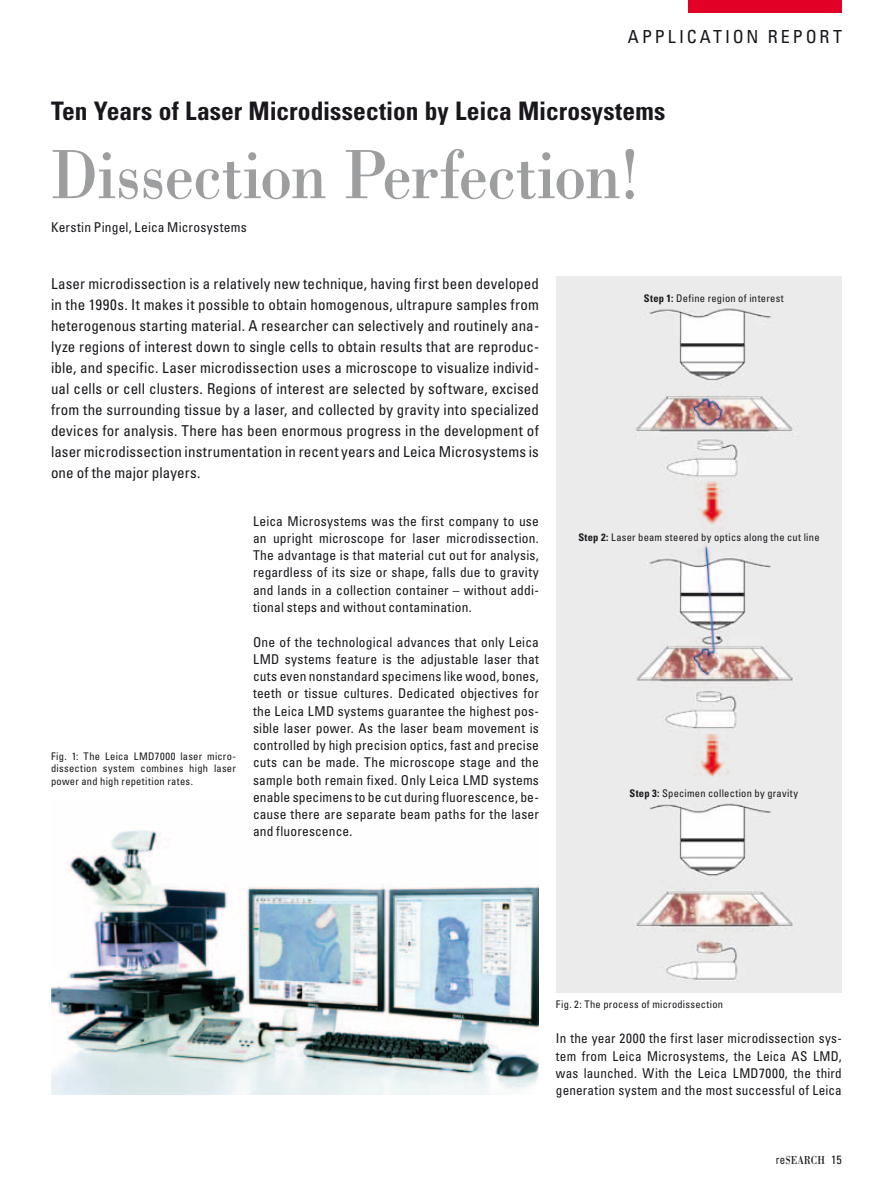
<style>
.page{position:relative;width:893px;height:1191px;background:#fff}
.page>*{position:absolute;margin:0;border:0;box-sizing:border-box;transform-origin:0 0}
.t1{font:72px "Leicana";letter-spacing:-.01em;color:#9d9ea0}
.t2{font:700 condensed 25.5px "Univers";color:#1a171c}
.t3{font:condensed 18px "Univers LT Std";letter-spacing:.165em;color:#1a171c}
.t4{font:condensed 15px/21px "Univers";letter-spacing:.01em;color:#1a171c;text-align:justify}
.t5{font:condensed 13.5px/17.2px "Univers";letter-spacing:.015em;color:#1a171c;text-align:justify}
.t6{font:12px "Leicana";color:#1a171c;scale:.9 1}
.t7{font:condensed 10.5px/12.8px "Univers";letter-spacing:.025em;color:#1a171c;text-align:justify}
.s1{font-weight:700}
.s2{font-family:"Univers LT Std";font-stretch:condensed}
</style>
<div class="page">
<div style="left:689px;top:0;width:153px;height:13px;background:#e20026"></div>
<img style="left:51px;top:830px;width:488px;height:264px">
<img style="left:556px;top:276px;width:286px;height:716px">
<h3 class="t3" style="left:628px;top:25px;width:52px">APPLICATION</h3>
<h3 class="t3" style="left:768px;top:25px;width:51px">RE PORT</h3>
<h2 class="t2" style="left:51px;top:95px;width:616px">Ten Years of Laser Microdissection by Leica Microsystems</h2>
<h1 class="t1" style="left:51px;top:130px;width:591px">Dissection Perfection!</h1>
<p class="t5" style="left:51px;top:218px;width:197px">Kerstin Pingel, Leica Microsystems</p>
<p class="t4" style="left:51px;top:272px;width:489px">Laser microdissection is a relatively new technique, having first been developed in the 1990s. It makes it possible to obtain homogenous, ultrapure samples from heterogenous starting material. A researcher can selectively and routinely ana&shy;lyze regions of interest down to single cells to obtain results that are reproduc&shy;ible, and specific. Laser microdissection uses a microscope to visualize individ&shy;ual cells or cell clusters. Regions of interest are selected by software, excised from the surrounding tissue by a laser, and collected by gravity into specialized devices for analysis. There has been enormous progress in the development of laser microdissection instrumentation in recent years and Leica Microsystems is one of the major players.</p>
<p class="t7" style="left:51px;top:749px;width:186px">Fig. 1: The Leica LMD7000 laser micro&shy;dissection system combines high laser power and high repetition rates.</p>
<p class="t5" style="left:253px;top:512px;width:287px">Leica Microsystems was the first company to use an upright microscope for laser microdissection.<br>The advantage is that material cut out for analysis, regardless of its size or shape, falls due to gravity and lands in a collection container – without addi&shy;tional steps and without contamination.</p>
<p class="t5" style="left:253px;top:633px;width:287px">One of the technological advances that only Leica LMD systems feature is the adjustable laser that cuts even nonstandard specimens like wood, bones, teeth or tissue cultures. Dedicated objectives for the Leica LMD systems guarantee the highest pos&shy;sible laser power. As the laser beam movement is controlled by high precision optics, fast and precise cuts can be made. The microscope stage and the sample both remain fixed. Only Leica LMD systems enable specimens to be cut during fluorescence, be&shy;cause there are separate beam paths for the laser and fluorescence.</p>
<p class="t7" style="left:644px;top:291px;width:142px"><span class="s1">Step 1:</span> Define region of interest</p>
<p class="t7" style="left:578px;top:530px;width:243px"><span class="s1">Step 2:</span> Laser beam steered by optics along the cut line</p>
<p class="t7" style="left:629px;top:786px;width:170px"><span class="s1">Step 3:</span> Specimen collection by gravity</p>
<p class="t7" style="left:556px;top:997px;width:169px">Fig. 2: The process of microdissection</p>
<p class="t5" style="left:556px;top:1029px;width:287px">In the year 2000 the first laser microdissection sys&shy;tem from Leica Microsystems, the Leica AS LMD, was launched. With the Leica LMD7000, the third generation system and the most successful of Leica</p>
<p class="t6" style="left:776px;top:1152px;width:75px"><span class="s2">RE</span>SEARcH <span class="s2">15</span></p>
</div>
